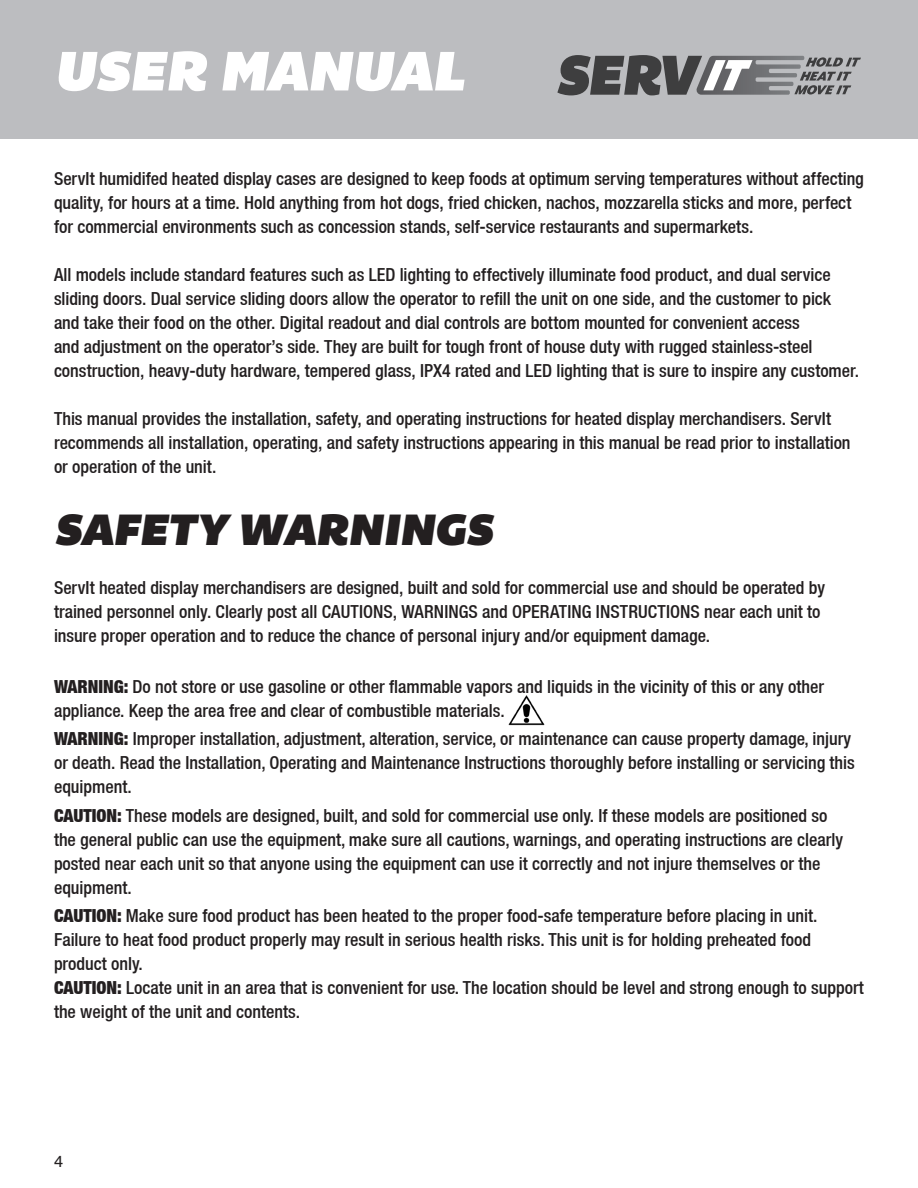
<style>
.page{position:relative;width:918px;height:1188px;background:#fff}
.page>*{position:absolute;margin:0;border:0;box-sizing:border-box;transform-origin:0 0}
.t1{font:italic 57px "Bemio";letter-spacing:-.005em;color:#fff}
.t2{font:italic 45px "Bemio";color:#231f20}
.Bullets{font:500 condensed 18px/24px "Helvetica Neue LT";color:#231f20}
.t3{font:16.5px "Swiss 721 BT";color:#231f20}
.s1{font-weight:900}
</style>
<div class="page">
<div style="left:0;top:0;width:918px;height:138px;background:#bcbdc0"></div>
<svg style="left:557px;top:55px;width:304px;height:40px"></svg>
<img style="left:508px;top:695px;width:37px;height:31px">
<h1 class="t1" style="left:54px;top:26px;width:411px">USER MANUAL</h1>
<p class="Bullets" style="left:54px;top:166px;width:811px">ServIt humidifed heated display cases are designed to keep foods at optimum serving temperatures without affecting quality, for hours at a time. Hold anything from hot dogs, fried chicken, nachos, mozzarella sticks and more, perfect for commercial environments such as concession stands, self-service restaurants and supermarkets.</p>
<p class="Bullets" style="left:54px;top:262px;width:807px">All models include standard features such as LED lighting to effectively illuminate food product, and dual service sliding doors. Dual service sliding doors allow the operator to refill the unit on one side, and the customer to pick and take their food on the other. Digital readout and dial controls are bottom mounted for convenient access<br>and adjustment on the operator’s side. They are built for tough front of house duty with rugged stainless-steel construction, heavy-duty hardware, tempered glass, IPX4 rated and LED lighting that is sure to inspire any customer.</p>
<p class="Bullets" style="left:54px;top:406px;width:798px">This manual provides the installation, safety, and operating instructions for heated display merchandisers. ServIt recommends all installation, operating, and safety instructions appearing in this manual be read prior to installation or operation of the unit.</p>
<p class="t2" style="left:54px;top:494px;width:440px">SAFETY WARNINGS</p>
<p class="Bullets" style="left:54px;top:576px;width:773px">ServIt heated display merchandisers are designed, built and sold for commercial use and should be operated by trained personnel only. Clearly post all CAUTIONS, WARNINGS and OPERATING INSTRUCTIONS near each unit to insure proper operation and to reduce the chance of personal injury and/or equipment damage.</p>
<p class="Bullets" style="left:54px;top:674px;width:772px"><span class="s1">WARNING:</span> Do not store or use gasoline or other flammable vapors and liquids in the vicinity of this or any other appliance. Keep the area free and clear of combustible materials.</p>
<p class="Bullets" style="left:54px;top:727px;width:802px"><span class="s1">WARNING:</span> Improper installation, adjustment, alteration, service, or maintenance can cause property damage, injury or death. Read the Installation, Operating and Maintenance Instructions thoroughly before installing or servicing this equipment.</p>
<p class="Bullets" style="left:54px;top:803px;width:791px"><span class="s1">CAUTION:</span> These models are designed, built, and sold for commercial use only. If these models are positioned so the general public can use the equipment, make sure all cautions, warnings, and operating instructions are clearly posted near each unit so that anyone using the equipment can use it correctly and not injure themselves or the equipment.</p>
<p class="Bullets" style="left:54px;top:903px;width:811px"><span class="s1">CAUTION:</span> Make sure food product has been heated to the proper food-safe temperature before placing in unit.<br>Failure to heat food product properly may result in serious health risks. This unit is for holding preheated food product only.<br><span class="s1">CAUTION:</span> Locate unit in an area that is convenient for use. The location should be level and strong enough to support the weight of the unit and contents.</p>
<p class="t3" style="left:54px;top:1150px;width:11px">4</p>
</div>
